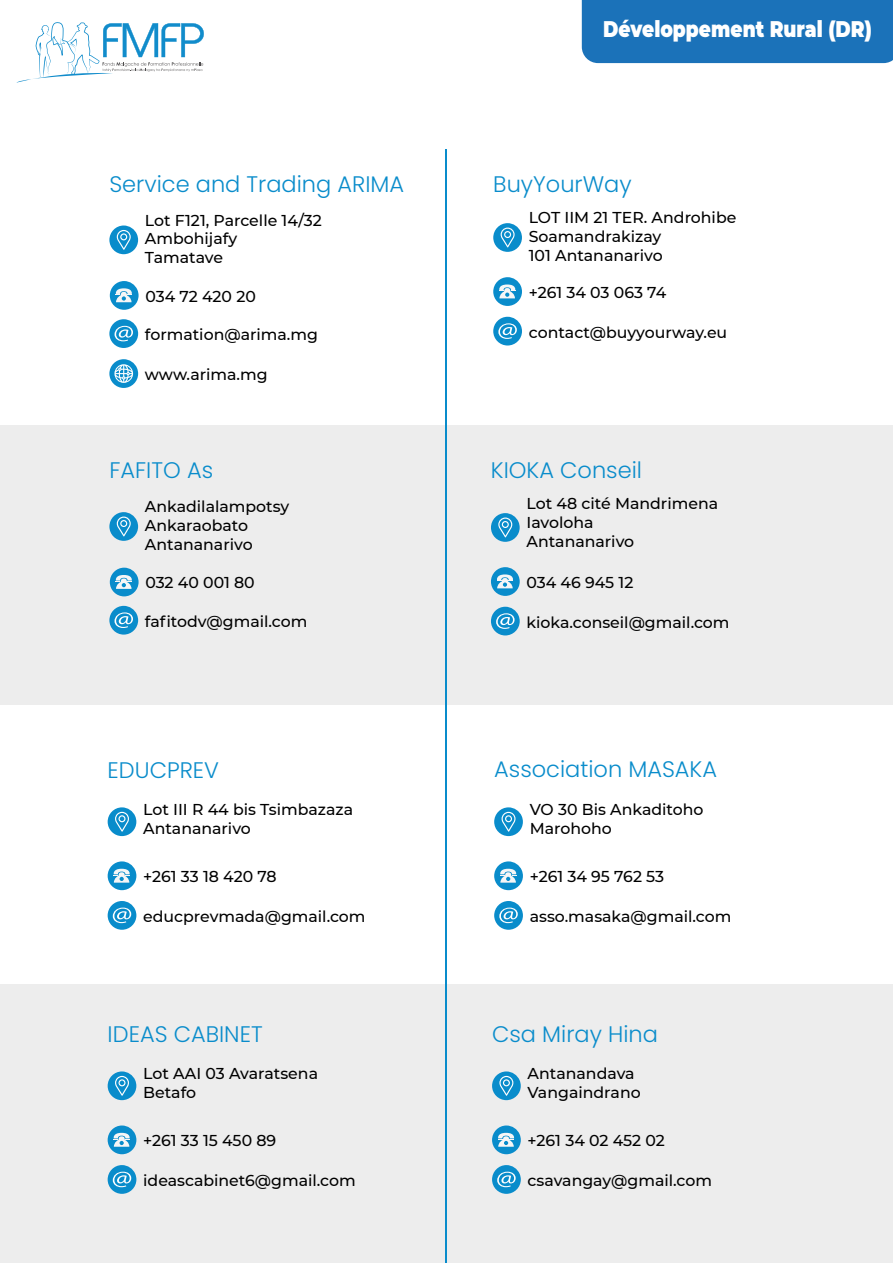
<style>
.page{position:relative;width:893px;height:1263px;background:#fff}
.page>*{position:absolute;margin:0;border:0;box-sizing:border-box;transform-origin:0 0}
.t1{font:300 22.5px "Poppins";color:#098ccb}
.t2{font:900 22.5px "Montserrat";color:#fff;scale:.82 1}
.t3{font:500 15.75px/18.9px "Montserrat";color:#000}
</style>
<div class="page">
<div style="left:582px;top:0;width:311px;height:63px;background:#1b72b9"></div>
<svg style="left:16px;top:22px;width:188px;height:61px"></svg>
<div style="left:0;top:425px;width:893px;height:279px;background:#ededed"></div>
<div style="left:0;top:983px;width:893px;height:280px;background:#ededed"></div>
<hr style="left:445px;top:149px;width:1px;height:1114px;background:#098ccb">
<svg style="left:109px;top:225px;width:29px;height:29px"></svg>
<svg style="left:109px;top:359px;width:29px;height:29px"></svg>
<svg style="left:109px;top:319px;width:29px;height:29px"></svg>
<svg style="left:110px;top:281px;width:29px;height:29px"></svg>
<svg style="left:109px;top:512px;width:29px;height:29px"></svg>
<svg style="left:109px;top:606px;width:29px;height:29px"></svg>
<svg style="left:110px;top:568px;width:29px;height:28px"></svg>
<svg style="left:493px;top:223px;width:29px;height:29px"></svg>
<svg style="left:493px;top:277px;width:29px;height:29px"></svg>
<svg style="left:493px;top:317px;width:29px;height:28px"></svg>
<svg style="left:491px;top:513px;width:29px;height:29px"></svg>
<svg style="left:491px;top:567px;width:29px;height:29px"></svg>
<svg style="left:491px;top:607px;width:29px;height:28px"></svg>
<svg style="left:108px;top:807px;width:28px;height:29px"></svg>
<svg style="left:108px;top:861px;width:28px;height:29px"></svg>
<svg style="left:108px;top:901px;width:28px;height:29px"></svg>
<svg style="left:108px;top:1071px;width:28px;height:29px"></svg>
<svg style="left:108px;top:1125px;width:28px;height:29px"></svg>
<svg style="left:108px;top:1165px;width:28px;height:29px"></svg>
<svg style="left:492px;top:1071px;width:29px;height:29px"></svg>
<svg style="left:492px;top:1125px;width:29px;height:29px"></svg>
<svg style="left:492px;top:1165px;width:29px;height:29px"></svg>
<svg style="left:494px;top:807px;width:29px;height:29px"></svg>
<svg style="left:494px;top:861px;width:29px;height:29px"></svg>
<svg style="left:494px;top:901px;width:29px;height:29px"></svg>
<h1 class="t1" style="left:109px;top:171px;width:296px">Service and Trading ARIMA</h1>
<p class="t3" style="left:145px;top:210px;width:178px">Lot F121, Parcelle 14/32<br>Ambohijafy<br>Tamatave</p>
<p class="t3" style="left:145px;top:286px;width:112px">034 72 420 20</p>
<p class="t3" style="left:145px;top:324px;width:175px">formation@arima.mg</p>
<p class="t3" style="left:145px;top:364px;width:124px">www.arima.mg</p>
<h1 class="t1" style="left:109px;top:457px;width:105px">FAFITO As</h1>
<p class="t3" style="left:145px;top:496px;width:146px">Ankadilalampotsy<br>Ankaraobato<br>Antananarivo</p>
<p class="t3" style="left:145px;top:573px;width:111px">032 40 001 80</p>
<p class="t3" style="left:145px;top:611px;width:164px">fafitodv@gmail.com</p>
<h1 class="t1" style="left:108px;top:757px;width:113px">EDUCPREV</h1>
<p class="t3" style="left:143px;top:799px;width:211px">Lot III R 44 bis Tsimbazaza<br>Antananarivo</p>
<p class="t3" style="left:143px;top:866px;width:135px">+261 33 18 420 78</p>
<p class="t3" style="left:143px;top:906px;width:224px">educprevmada@gmail.com</p>
<h1 class="t1" style="left:108px;top:1021px;width:157px">IDEAS CABINET</h1>
<p class="t3" style="left:143px;top:1063px;width:176px">Lot AAI 03 Avaratsena<br>Betafo</p>
<p class="t3" style="left:143px;top:1130px;width:135px">+261 33 15 450 89</p>
<p class="t3" style="left:143px;top:1170px;width:214px">ideascabinet6@gmail.com</p>
<h1 class="t2" style="left:603px;top:12px;width:329px">Développement Rural (DR)</h1>
<h1 class="t1" style="left:493px;top:171px;width:140px">BuyYourWay</h1>
<p class="t3" style="left:529px;top:207px;width:209px">LOT IIM 21 TER. Androhibe<br>Soamandrakizay<br>101 Antananarivo</p>
<p class="t3" style="left:529px;top:282px;width:139px">+261 34 03 063 74</p>
<p class="t3" style="left:529px;top:322px;width:200px">contact@buyyourway.eu</p>
<h1 class="t1" style="left:491px;top:457px;width:153px">KIOKA Conseil</h1>
<p class="t3" style="left:526px;top:494px;width:193px">Lot 48 cité Mandrimena<br>Iavoloha<br>Antananarivo</p>
<p class="t3" style="left:526px;top:572px;width:108px">034 46 945 12</p>
<p class="t3" style="left:526px;top:612px;width:205px">kioka.conseil@gmail.com</p>
<h1 class="t1" style="left:494px;top:756px;width:224px">Association MASAKA</h1>
<p class="t3" style="left:530px;top:799px;width:175px">VO 30 Bis Ankaditoho<br>Marohoho</p>
<p class="t3" style="left:530px;top:866px;width:136px">+261 34 95 762 53</p>
<p class="t3" style="left:530px;top:906px;width:203px">asso.masaka@gmail.com</p>
<h1 class="t1" style="left:492px;top:1021px;width:167px">Csa Miray Hina</h1>
<p class="t3" style="left:528px;top:1063px;width:115px">Antanandava<br>Vangaindrano</p>
<p class="t3" style="left:528px;top:1130px;width:139px">+261 34 02 452 02</p>
<p class="t3" style="left:528px;top:1170px;width:186px">csavangay@gmail.com</p>
</div>
